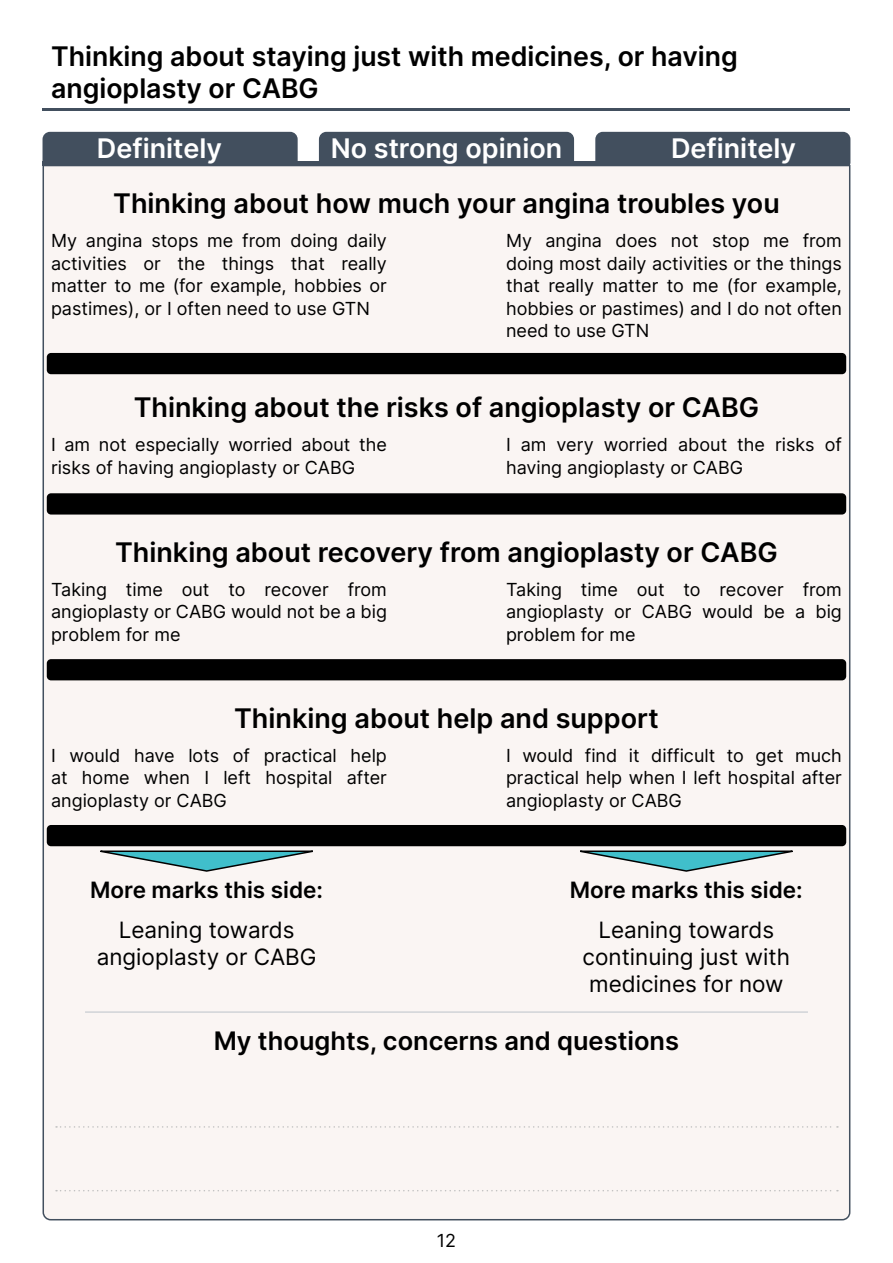
<style>
.page{position:relative;width:893px;height:1263px;background:#fff}
.page>*{position:absolute;margin:0;border:0;box-sizing:border-box;transform-origin:0 0}
.Subtitle{font:600 27px/32.4px "Inter";color:#000}
.t1{font:600 27px "Inter";color:#fff}
.Minor_subhead{font:600 25.5px "Inter";color:#000}
.t2{font:22.5px/27px "Inter";color:#000;text-align:center}
.t3{font:600 22.5px "Inter";color:#000}
.Scale_text{font:18px/22.5px "Inter";color:#000;text-align:justify}
</style>
<div class="page">
<div style="left:42px;top:164px;width:809px;height:1057px;background:#faf5f3"></div>
<hr style="left:43px;top:108px;width:807px;height:3px;background:#424f5e">
<div style="left:595px;top:132px;width:255px;height:30px;background:#424f5e"></div>
<div style="left:43px;top:132px;width:255px;height:30px;background:#424f5e"></div>
<hr style="left:43px;top:162px;width:807px;height:4px;background:#424f5e">
<div style="left:319px;top:132px;width:255px;height:30px;background:#424f5e"></div>
<div style="left:47px;top:353px;width:799px;height:21px;background:#000;border-radius:4px"></div>
<div style="left:47px;top:493px;width:799px;height:21px;background:#000;border-radius:4px"></div>
<div style="left:47px;top:659px;width:799px;height:21px;background:#000;border-radius:4px"></div>
<div style="left:47px;top:825px;width:799px;height:21px;background:#000;border-radius:4px"></div>
<svg style="left:84px;top:850px;width:245px;height:23px"></svg>
<svg style="left:564px;top:850px;width:245px;height:23px"></svg>
<hr style="left:85px;top:1011px;width:723px;height:2px;background:#d0d3d7">
<svg style="left:56px;top:1126px;width:782px;height:2px"></svg>
<svg style="left:56px;top:1190px;width:782px;height:1px"></svg>
<p class="Subtitle" style="left:51px;top:39px;width:688px">Thinking about staying just with medicines, or having angioplasty or CABG</p>
<h1 class="t1" style="left:97px;top:129px;width:126px">Definitely</h1>
<h1 class="t1" style="left:331px;top:129px;width:233px">No strong opinion</h1>
<h1 class="t1" style="left:671px;top:129px;width:126px">Definitely</h1>
<p class="Subtitle" style="left:113px;top:187px;width:668px">Thinking about how much your angina troubles you</p>
<p class="Scale_text" style="left:51px;top:229px;width:337px">My angina stops me from doing daily activities or the things that really matter to me (for example, hobbies or pastimes), or I often need to use GTN</p>
<p class="Scale_text" style="left:506px;top:229px;width:337px">My angina does not stop me from doing most daily activities or the things that really matter to me (for example, hobbies or pastimes) and I do not often need to use GTN</p>
<p class="Subtitle" style="left:134px;top:391px;width:627px">Thinking about the risks of angioplasty or CABG</p>
<p class="Scale_text" style="left:51px;top:433px;width:337px">I am not especially worried about the risks of having angioplasty or CABG</p>
<p class="Scale_text" style="left:506px;top:433px;width:337px">I am very worried about the risks of having angioplasty or CABG</p>
<p class="Subtitle" style="left:115px;top:535px;width:664px">Thinking about recovery from angioplasty or CABG</p>
<p class="Scale_text" style="left:51px;top:578px;width:337px">Taking time out to recover from angioplasty or CABG would not be a big problem for me</p>
<p class="Scale_text" style="left:506px;top:578px;width:337px">Taking time out to recover from angioplasty or CABG would be a big problem for me</p>
<p class="Subtitle" style="left:234px;top:701px;width:426px">Thinking about help and support</p>
<p class="Scale_text" style="left:51px;top:743px;width:337px">I would have lots of practical help at home when I left hospital after angioplasty or CABG</p>
<p class="Scale_text" style="left:506px;top:743px;width:337px">I would find it difficult to get much practical help when I left hospital after angioplasty or CABG</p>
<p class="t3" style="left:90px;top:873px;width:234px">More marks this side:</p>
<p class="t2" style="left:97px;top:915px;width:221px">Leaning towards angioplasty or CABG</p>
<p class="t3" style="left:570px;top:873px;width:234px">More marks this side:</p>
<p class="t2" style="left:583px;top:915px;width:209px">Leaning towards continuing just with medicines for now</p>
<p class="Minor_subhead" style="left:214px;top:1022px;width:467px">My thoughts, concerns and questions</p>
<p class="Scale_text" style="left:437px;top:1229px;width:21px">12</p>
</div>
